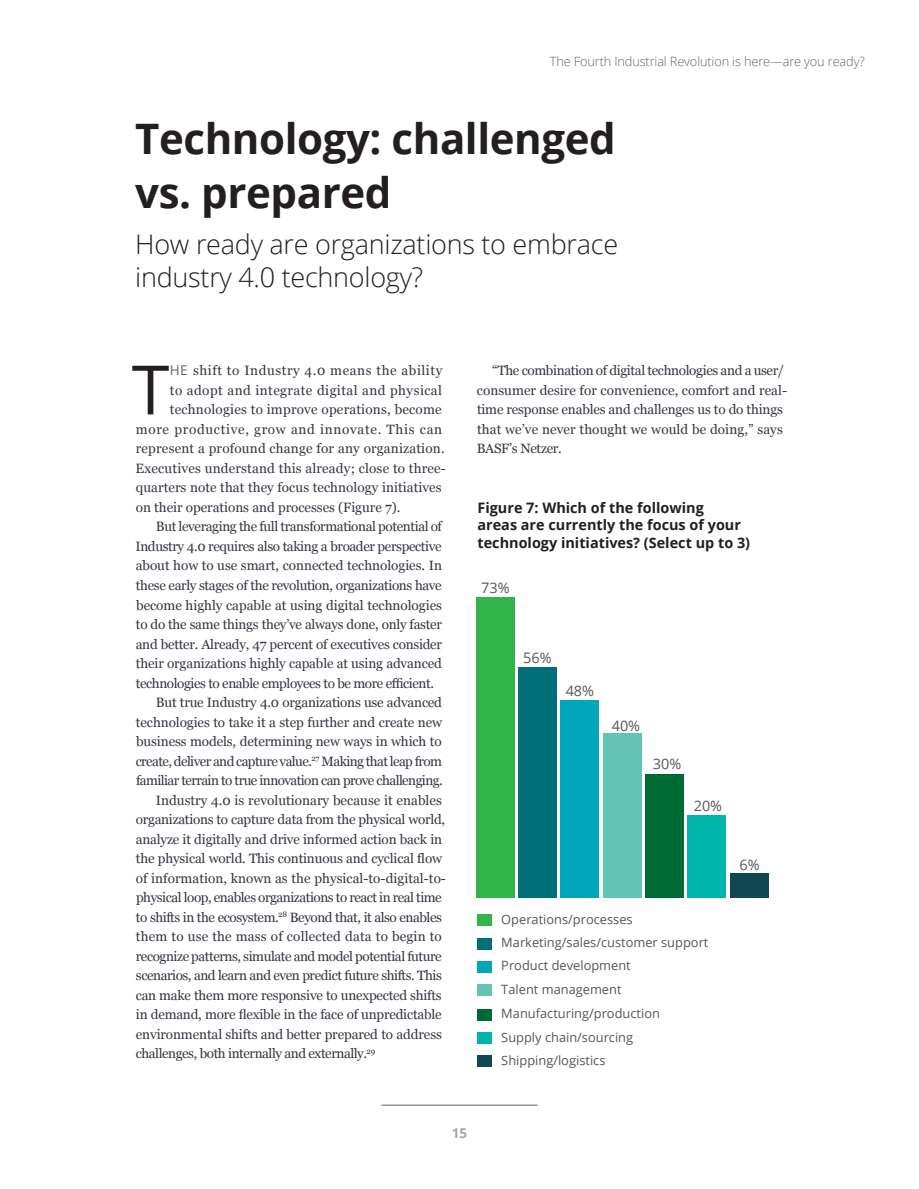
<style>
.page{position:relative;width:919px;height:1189px;background:#fff}
.page>*{position:absolute;margin:0;border:0;box-sizing:border-box;transform-origin:0 0}
.body-dropcap{font:68.1px "Open Sans";color:#231f20}
.heading1{font:700 42px/54px "Open Sans";letter-spacing:-.01em;color:#231f20}
.heading1a-subheading{font:300 27px/33px "Open Sans";letter-spacing:-.01em;color:#231f20}
.t1{font:700 14.4px/17.2px "Open Sans";color:#231f20}
.t2{font:14.4px "Open Sans";color:#52555b}
.body-copy{font:13.5px/19.5px "Georgia";letter-spacing:-.015em;color:#323640;text-align:justify}
.body-dropcap-2{font:13.5px "Georgia";letter-spacing:.015em;color:#323640}
.body-dropcap-3{font:13.5px "Georgia";letter-spacing:.05em;color:#323640}
.body-dropcap-4{font:13.5px "Georgia";letter-spacing:.035em;color:#323640}
.body-dropcap-5{font:13.5px "Georgia";letter-spacing:.04em;color:#323640}
.t3{font:700 13.5px "Open Sans";color:#a3a7a9}
.t4{font:12.75px/23.2px "Open Sans";color:#52555b}
.t5{font:300 12.75px "Open Sans";letter-spacing:-.01em;color:#5f6369}
.s1{font-family:"Open Sans";color:#5f6369}
</style>
<div class="page">
<hr style="left:381px;top:1104px;width:156px;height:1px;background:#5f6369">
<div style="left:730px;top:873px;width:38px;height:25px;background:#114750"></div>
<div style="left:687px;top:815px;width:39px;height:83px;background:#00b5ae"></div>
<div style="left:645px;top:774px;width:38px;height:124px;background:#006a35"></div>
<div style="left:603px;top:733px;width:38px;height:165px;background:#62c5b4"></div>
<div style="left:560px;top:700px;width:39px;height:198px;background:#00a6b9"></div>
<div style="left:518px;top:667px;width:38px;height:231px;background:#006f7a"></div>
<div style="left:476px;top:597px;width:38px;height:301px;background:#31b44a"></div>
<div style="left:477px;top:914px;width:15px;height:12px;background:#31b44a"></div>
<div style="left:477px;top:937px;width:15px;height:12px;background:#006f7a"></div>
<div style="left:477px;top:960px;width:15px;height:12px;background:#00a6b9"></div>
<div style="left:477px;top:984px;width:15px;height:11px;background:#62c5b4"></div>
<div style="left:477px;top:1008px;width:15px;height:12px;background:#006a35"></div>
<div style="left:477px;top:1031px;width:15px;height:12px;background:#00b5ae"></div>
<div style="left:477px;top:1054px;width:15px;height:12px;background:#114750"></div>
<p class="t5" style="left:549px;top:53px;width:316px">The Fourth Industrial Revolution is here—are you ready?</p>
<p class="heading1" style="left:135px;top:111px;width:482px">Technology: challenged vs. prepared</p>
<p class="heading1a-subheading" style="left:135px;top:227px;width:484px">How ready are organizations to embrace industry 4.0 technology?</p>
<p class="body-dropcap" style="left:132px;top:343px;width:39px">T</p>
<p class="body-dropcap-5" style="left:170px;top:362px;width:274px"><span class="s1">HE</span> shift to Industry 4.0 means the ability</p>
<p class="body-dropcap-4" style="left:170px;top:382px;width:273px">to adopt and integrate digital and physical</p>
<p class="body-dropcap-2" style="left:170px;top:401px;width:273px">technologies to improve operations, become</p>
<p class="body-dropcap-3" style="left:136px;top:421px;width:308px">more productive, grow and innovate. This can</p>
<p class="body-dropcap-2" style="left:136px;top:440px;width:310px">represent a profound change for any organization.</p>
<p class="body-dropcap-2" style="left:135px;top:460px;width:312px">Executives understand this already; close to three-</p>
<p class="body-dropcap-2" style="left:136px;top:479px;width:307px">quarters note that they focus technology initiatives</p>
<p class="body-dropcap-2" style="left:136px;top:499px;width:266px">on their operations and processes (Figure 7).</p>
<p class="body-copy" style="left:135px;top:517px;width:308px;text-indent:20px">But leveraging the full transformational potential of Industry 4.0 requires also taking a broader perspective about how to use smart, connected technologies. In these early stages of the revolution, organizations have become highly capable at using digital technologies to do the same things they’ve always done, only faster and better. Already, 47 percent of executives consider their organizations highly capable at using advanced technologies to enable employees to be more efficient.</p>
<p class="body-copy" style="left:136px;top:693px;width:308px;text-indent:20px">But true Industry 4.0 organizations use advanced technologies to take it a step further and create new business models, determining new ways in which to create, deliver and capture value.<sup>27</sup> Making that leap from familiar terrain to true innovation can prove challenging.</p>
<p class="body-copy" style="left:136px;top:790px;width:312px;text-align:left;text-indent:20px">Industry 4.0 is revolutionary because it enables organizations to capture data from the physical world, analyze it digitally and drive informed action back in the physical world. This continuous and cyclical flow of information, known as the physical-to-digital-to&shy;physical loop, enables organizations to react in real time to shifts in the ecosystem.<sup>28</sup> Beyond that, it also enables them to use the mass of collected data to begin to recognize patterns, simulate and model potential future scenarios, and learn and even predict future shifts. This can make them more responsive to unexpected shifts in demand, more flexible in the face of unpredictable environmental shifts and better prepared to address challenges, both internally and externally.<sup>29</sup></p>
<p class="body-copy" style="left:476px;top:361px;width:312px;text-align:left;text-indent:15px">“The combination of digital technologies and a user/ consumer desire for convenience, comfort and real&shy;time response enables and challenges us to do things that we’ve never thought we would be doing,” says BASF’s Netzer.</p>
<p class="t1" style="left:477px;top:498px;width:274px">Figure 7: Which of the following<br>areas are currently the focus of your technology initiatives? (Select up to 3)</p>
<p class="t2" style="left:481px;top:578px;width:30px">73%</p>
<p class="t2" style="left:523px;top:648px;width:30px">56%</p>
<p class="t2" style="left:565px;top:680px;width:30px">48%</p>
<p class="t2" style="left:611px;top:715px;width:30px">40%</p>
<p class="t2" style="left:652px;top:754px;width:30px">30%</p>
<p class="t2" style="left:693px;top:796px;width:30px">20%</p>
<p class="t4" style="left:501px;top:907px;width:208px">Operations/processes<br>Marketing/sales/customer support<br>Product development<br>Talent management</p>
<p class="t4" style="left:501px;top:1001px;width:160px">Manufacturing/production<br>Supply chain/sourcing<br>Shipping/logistics</p>
<p class="t2" style="left:739px;top:854px;width:22px">6%</p>
<p class="t3" style="left:451px;top:1123px;width:17px">15</p>
</div>
